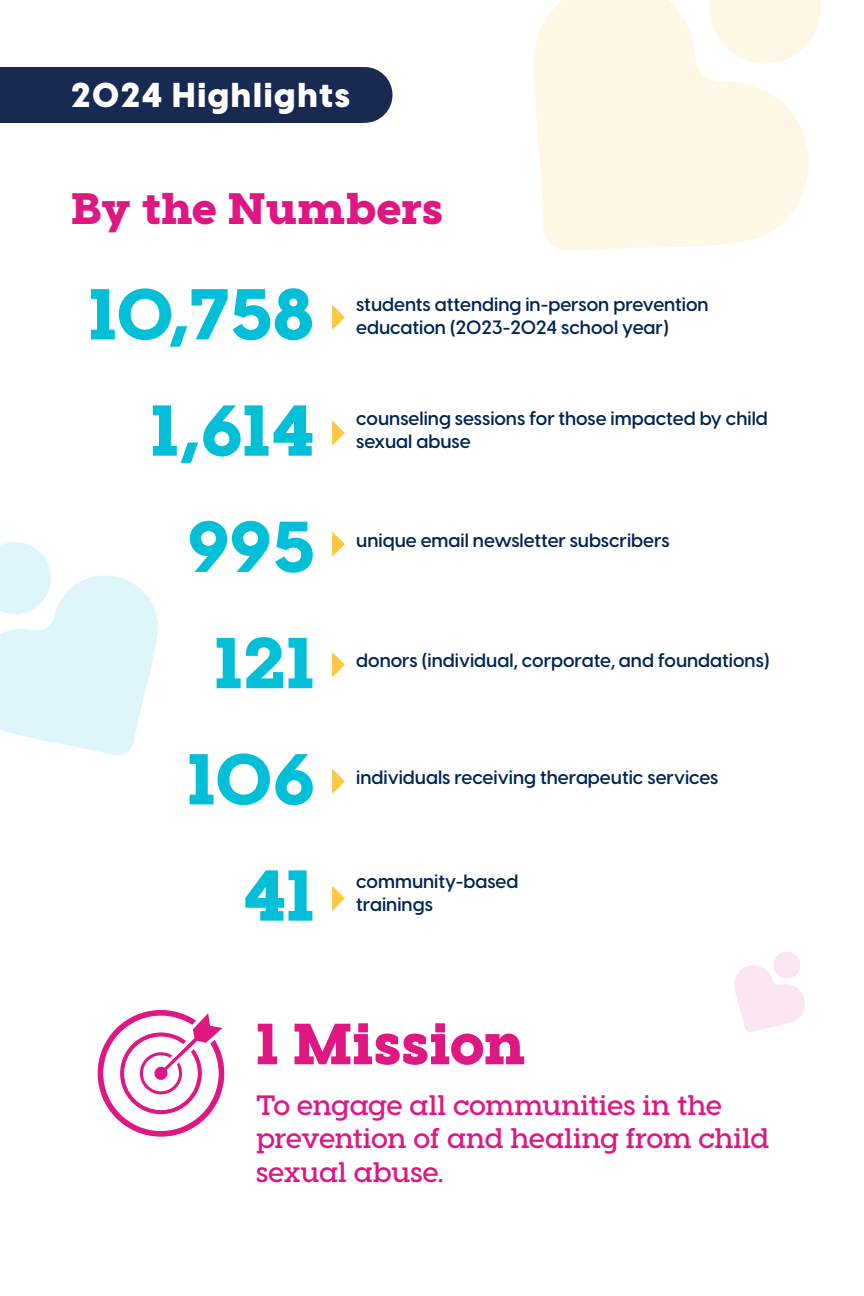
<style>
.page{position:relative;width:864px;height:1296px;background:#fff}
.page>*{position:absolute;margin:0;border:0;box-sizing:border-box;transform-origin:0 0}
.t1{font:800 71.8px/116.2px "Visby Slab CF";color:#00bfd7;text-align:right}
.t2{font:800 58px "Visby Slab CF";color:#de1783}
.t3{font:800 44px "Visby Slab CF";color:#de1783}
.t4{font:800 34px "Visby CF";letter-spacing:.05em;color:#fff}
.t5{font:600 28px/33.6px "Visby Slab CF";letter-spacing:-.015em;color:#de1783}
.t6{font:600 19px/22.8px "Visby CF";color:#002554}
</style>
<div class="page">
<div style="left:337px;top:67px;width:56px;height:56px;background:#182952;border-radius:50%"></div>
<div style="left:0;top:67px;width:363px;height:56px;background:#182952"></div>
<svg style="left:0;top:542px;width:158px;height:214px"></svg>
<svg style="left:734px;top:952px;width:71px;height:80px"></svg>
<svg style="left:534px;top:0;width:275px;height:252px;fill:#fff7e6"></svg>
<svg style="left:703px;top:0;width:118px;height:70px"></svg>
<svg style="left:332px;top:305px;width:13px;height:25px"></svg>
<svg style="left:332px;top:420px;width:13px;height:26px"></svg>
<svg style="left:332px;top:531px;width:13px;height:26px"></svg>
<svg style="left:332px;top:652px;width:13px;height:26px"></svg>
<svg style="left:332px;top:769px;width:13px;height:25px"></svg>
<svg style="left:332px;top:886px;width:13px;height:25px"></svg>
<svg style="left:97px;top:1009px;width:128px;height:129px"></svg>
<h3 class="t4" style="left:71px;top:68px;width:280px">2024 Highlights</h3>
<h3 class="t3" style="left:71px;top:179px;width:373px">By the Numbers</h3>
<h1 class="t1" style="left:89px;top:258px;width:227px">10,758<br>1,614<br>995<br>121<br>106<br>41</h1>
<p class="t6" style="left:356px;top:292px;width:354px">students attending in-person prevention education (2023-2024 school year)</p>
<p class="t6" style="left:356px;top:406px;width:413px">counseling sessions for those impacted by child sexual abuse</p>
<p class="t6" style="left:356px;top:528px;width:315px">unique email newsletter subscribers</p>
<p class="t6" style="left:356px;top:647px;width:415px">donors (individual, corporate, and foundations)</p>
<p class="t6" style="left:356px;top:765px;width:364px">individuals receiving therapeutic services</p>
<p class="t6" style="left:356px;top:869px;width:164px">community-based trainings</p>
<h2 class="t2" style="left:256px;top:1006px;width:271px">1 Mission</h2>
<h3 class="t5" style="left:256px;top:1088px;width:515px">To engage all communities in the prevention of and healing from child sexual abuse.</h3>
</div>
